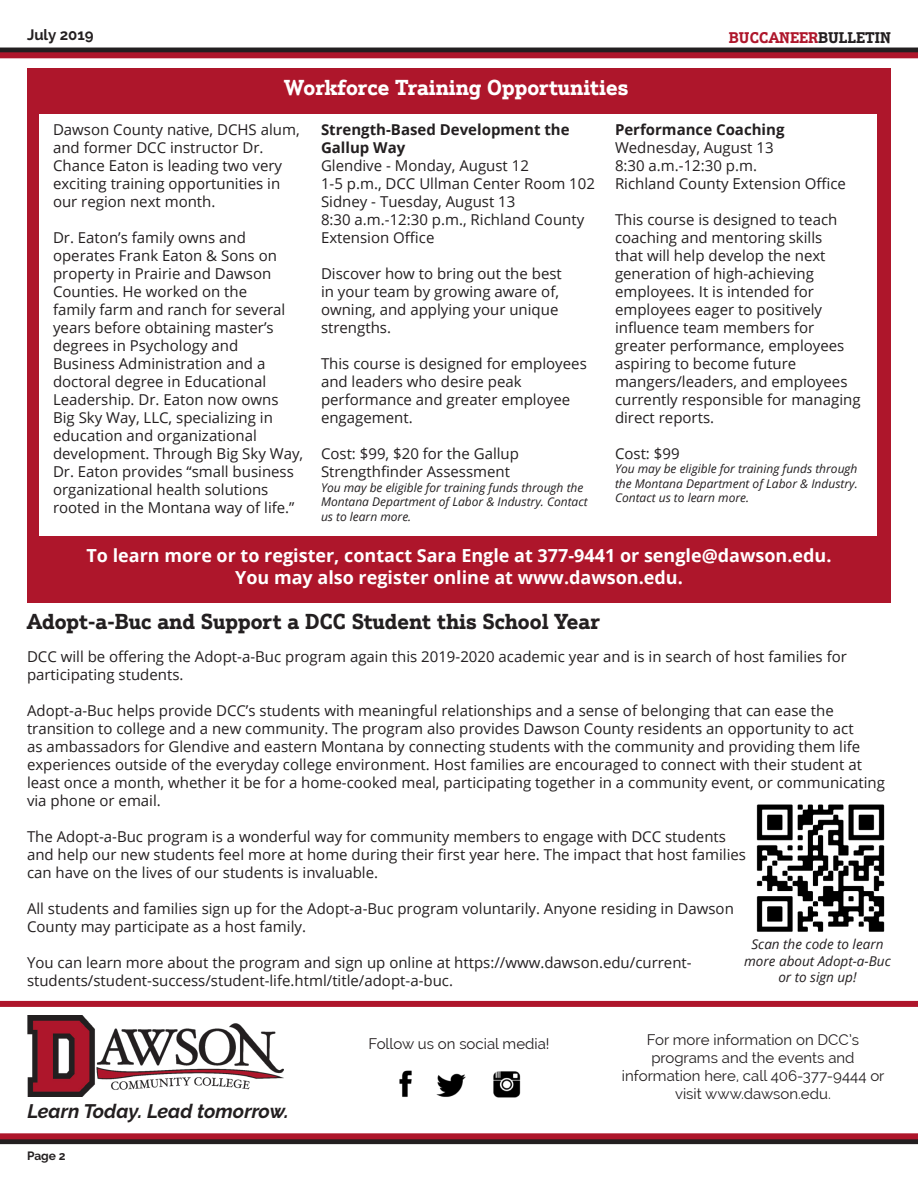
<style>
.page{position:relative;width:918px;height:1188px;background:#fff}
.page>*{position:absolute;margin:0;border:0;box-sizing:border-box;transform-origin:0 0}
.t1{font:700 21px "Justus Pro";color:#231f20}
.t2{font:700 21px "Justus Pro";color:#fff}
.t3{font:italic 700 19.5px "Raleway";color:#231f20}
.t4{font:700 18px "Open Sans";color:#fff}
.t5{font:15px/18px "Open Sans";color:#231f20}
.t6{font:15px/18px "Raleway";color:#231f20;text-align:center}
.t7{font:700 15px/18px "Open Sans";color:#231f20}
.t8{font:700 15px "Justus Pro";color:#ae162b}
.t9{font:700 15px "Raleway";color:#231f20}
.t10{font:italic 13.5px/16.2px "Open Sans";color:#231f20;text-align:center}
.t11{font:italic 12px/14.4px "Open Sans";color:#231f20}
.t12{font:700 12px "Raleway";color:#231f20}
.s1{color:#231f20}
</style>
<div class="page">
<div style="left:27px;top:68px;width:864px;height:535px;background:#ae162b"></div>
<div style="left:0;top:48px;width:918px;height:6px;background:#231f20"></div>
<div style="left:0;top:52px;width:918px;height:6px;background:#ae162b"></div>
<svg style="left:0;top:1139px;width:918px;height:5px;background:#2c1e20"></svg>
<div style="left:0;top:1133px;width:918px;height:6px;background:#ae162b"></div>
<img style="left:28px;top:1016px;width:256px;height:80px">
<div style="left:0;top:1001px;width:918px;height:6px;background:#ae162b"></div>
<img style="left:399px;top:1070px;width:13px;height:27px">
<img style="left:493px;top:1071px;width:28px;height:27px">
<img style="left:436px;top:1073px;width:30px;height:24px">
<div style="left:39px;top:114px;width:838px;height:422px;background:#fff"></div>
<img style="left:756px;top:804px;width:129px;height:128px">
<p class="t9" style="left:27px;top:26px;width:68px">July 2019</p>
<p class="t8" style="left:729px;top:28px;width:164px">BUCCANEER<span class="s1">BULLETIN</span></p>
<p class="t2" style="left:284px;top:74px;width:346px">Workforce Training Opportunities</p>
<p class="t7" style="left:321px;top:121px;width:250px">Strength-Based Development the<br>Gallup Way</p>
<p class="t5" style="left:321px;top:157px;width:210px">Glendive - Monday, August 12</p>
<p class="t5" style="left:321px;top:175px;width:276px">1-5 p.m., DCC Ullman Center Room 102</p>
<p class="t5" style="left:321px;top:193px;width:196px">Sidney - Tuesday, August 13</p>
<p class="t5" style="left:321px;top:211px;width:265px">8:30 a.m.-12:30 p.m., Richland County<br>Extension Office</p>
<p class="t5" style="left:321px;top:265px;width:242px">Discover how to bring out the best in your team by growing aware of, owning, and applying your unique strengths.</p>
<p class="t5" style="left:321px;top:355px;width:267px">This course is designed for employees and leaders who desire peak performance and greater employee engagement.</p>
<p class="t5" style="left:321px;top:445px;width:200px">Cost: $99, $20 for the Gallup<br>Strengthfinder Assessment</p>
<p class="t11" style="left:321px;top:480px;width:268px">You may be eligible for training funds through the<br>Montana Department of Labor &amp; Industry. Contact us to learn more.</p>
<p class="t7" style="left:615px;top:120px;width:171px">Performance Coaching</p>
<p class="t5" style="left:615px;top:138px;width:160px">Wednesday, August 13</p>
<p class="t5" style="left:615px;top:156px;width:144px">8:30 a.m.-12:30 p.m.</p>
<p class="t5" style="left:615px;top:174px;width:233px">Richland County Extension Office</p>
<p class="t5" style="left:615px;top:210px;width:247px">This course is designed to teach coaching and mentoring skills<br>that will help develop the next generation of high-achieving employees. It is intended for employees eager to positively influence team members for greater performance, employees aspiring to become future mangers/leaders, and employees currently responsible for managing direct reports.</p>
<p class="t5" style="left:615px;top:444px;width:66px">Cost: $99</p>
<p class="t11" style="left:615px;top:461px;width:244px;text-align:justify">You may be eligible for training funds through the Montana Department of Labor &amp; Industry.<br>Contact us to learn more.</p>
<p class="t5" style="left:53px;top:120px;width:248px">Dawson County native, DCHS alum, and former DCC instructor Dr.<br>Chance Eaton is leading two very exciting training opportunities in our region next month.</p>
<p class="t5" style="left:53px;top:228px;width:252px">Dr. Eaton’s family owns and operates Frank Eaton &amp; Sons on property in Prairie and Dawson<br>Counties. He worked on the<br>family farm and ranch for several years before obtaining master’s degrees in Psychology and<br>Business Administration and a doctoral degree in Educational<br>Leadership. Dr. Eaton now owns<br>Big Sky Way, LLC, specializing in education and organizational development. Through Big Sky Way,<br>Dr. Eaton provides “small business organizational health solutions rooted in the Montana way of life.”</p>
<p class="t4" style="left:86px;top:543px;width:747px">To learn more or to register, contact Sara Engle at 377-9441 or sengle@dawson.edu.</p>
<p class="t4" style="left:235px;top:565px;width:449px">You may also register online at www.dawson.edu.</p>
<p class="t1" style="left:27px;top:607px;width:574px">Adopt-a-Buc and Support a DCC Student this School Year</p>
<p class="t5" style="left:27px;top:647px;width:821px">DCC will be offering the Adopt-a-Buc program again this 2019-2020 academic year and is in search of host families for participating students.</p>
<p class="t5" style="left:27px;top:701px;width:860px">Adopt-a-Buc helps provide DCC’s students with meaningful relationships and a sense of belonging that can ease the transition to college and a new community. The program also provides Dawson County residents an opportunity to act<br>as ambassadors for Glendive and eastern Montana by connecting students with the community and providing them life experiences outside of the everyday college environment. Host families are encouraged to connect with their student at least once a month, whether it be for a home-cooked meal, participating together in a community event, or communicating via phone or email.</p>
<p class="t5" style="left:27px;top:827px;width:721px">The Adopt-a-Buc program is a wonderful way for community members to engage with DCC students and help our new students feel more at home during their first year here. The impact that host families can have on the lives of our students is invaluable.</p>
<p class="t5" style="left:27px;top:899px;width:708px">All students and families sign up for the Adopt-a-Buc program voluntarily. Anyone residing in Dawson<br>County may participate as a host family.</p>
<p class="t5" style="left:27px;top:953px;width:666px">You can learn more about the program and sign up online at https://www.dawson.edu/current&shy;students/student-success/student-life.html/title/adopt-a-buc.</p>
<p class="t10" style="left:744px;top:936px;width:148px">Scan the code to learn more about Adopt-a-Buc or to sign up!</p>
<p class="t3" style="left:28px;top:1100px;width:263px">Learn Today. Lead tomorrow.</p>
<p class="t12" style="left:27px;top:1149px;width:40px">Page 2</p>
<p class="t6" style="left:368px;top:1035px;width:183px">Follow us on social media!</p>
<p class="t6" style="left:647px;top:1030px;width:214px">For more information on DCC’s</p>
<p class="t6" style="left:622px;top:1048px;width:264px">programs and the events and information here, call 406-377-9444 or visit www.dawson.edu.</p>
</div>
